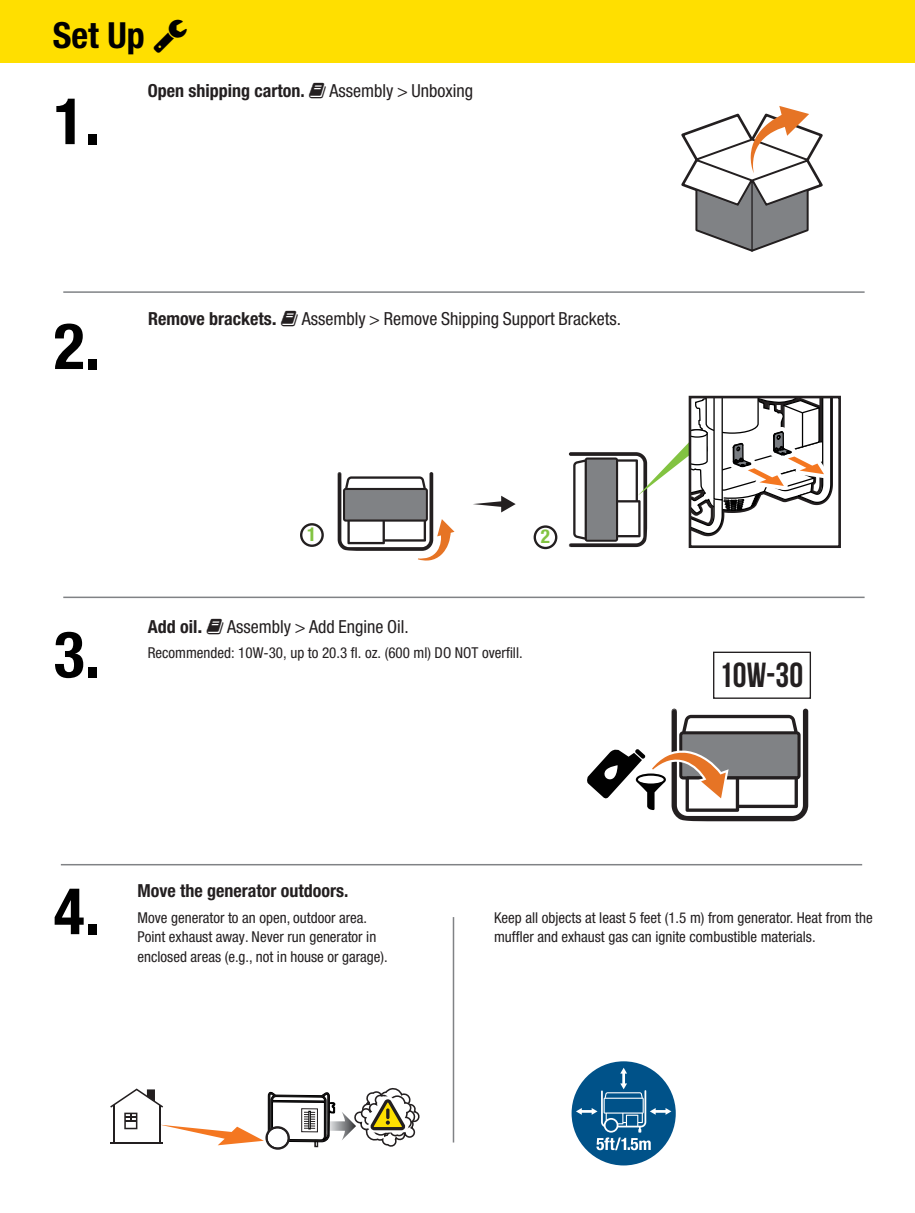
<style>
.page{position:relative;width:915px;height:1213px;background:#fff}
.page>*{position:absolute;margin:0;border:0;box-sizing:border-box;transform-origin:0 0}
.t1{font:700 condensed 64.2px "Helvetica Neue LT Std";color:#000}
.t2{font:700 condensed 36px "Helvetica Neue LT Std";color:#000}
.t3{font:700 34.8px "Bebas Neue";color:#231f20}
.t4{font:700 condensed 19.2px "Helvetica Neue LT Std";color:#82c341}
.t5{font:condensed 18px "Helvetica Neue LT Std";color:#231f20}
.t6{font:700 condensed 18px "Helvetica Neue LT Std";color:#231f20}
.t7{font:condensed 15px/19.5px "Helvetica Neue LT Std";color:#231f20}
.s1{font-stretch:normal}
</style>
<div class="page">
<div style="left:0;top:0;width:915px;height:62px;background:#ffdf00"></div>
<hr style="left:63px;top:596px;width:801px;height:2px;background:#808285">
<hr style="left:63px;top:291px;width:801px;height:2px;background:#808285">
<svg style="left:681px;top:106px;width:142px;height:146px"></svg>
<hr style="left:61px;top:864px;width:801px;height:1px;background:#808285">
<div style="left:713px;top:652px;width:98px;height:47px;border:1px solid #231f20"></div>
<svg style="left:587px;top:708px;width:221px;height:113px"></svg>
<svg style="left:338px;top:472px;width:116px;height:89px"></svg>
<svg style="left:301px;top:524px;width:22px;height:22px"></svg>
<div style="left:300px;top:523px;width:24px;height:24px;border:2px solid #231f20;border-radius:50%"></div>
<svg style="left:473px;top:496px;width:42px;height:16px"></svg>
<svg style="left:535px;top:526px;width:21px;height:22px"></svg>
<div style="left:533px;top:525px;width:24px;height:24px;border:2px solid #231f20;border-radius:50%"></div>
<svg style="left:569px;top:400px;width:264px;height:147px"></svg>
<div style="left:688px;top:396px;width:153px;height:152px;border:3px solid #231f20"></div>
<div style="left:571px;top:1061px;width:104px;height:104px;background:#005289;border-radius:50%"></div>
<svg style="left:576px;top:1068px;width:95px;height:82px"></svg>
<svg style="left:341px;top:1088px;width:79px;height:59px"></svg>
<svg style="left:110px;top:1088px;width:225px;height:62px"></svg>
<hr style="left:453px;top:917px;width:1px;height:225px;background:#808285">
<h2 class="t2" style="left:53px;top:14px;width:94px">Set Up</h2>
<h1 class="t1" style="left:54px;top:82px;width:48px">1.</h1>
<p class="t6" style="left:148px;top:80px;width:158px">Open shipping carton.</p>
<p class="t5" style="left:329px;top:81px;width:145px">Assembly &gt; Unboxing</p>
<h1 class="t1" style="left:54px;top:307px;width:48px">2.</h1>
<p class="t6" style="left:148px;top:307px;width:130px">Remove brackets<span class="s1">.</span></p>
<p class="t5" style="left:302px;top:308px;width:321px">Assembly &gt; Remove Shipping Support Brackets.</p>
<h1 class="t1" style="left:54px;top:615px;width:48px">3.</h1>
<p class="t4" style="left:307px;top:523px;width:11px">1</p>
<p class="t4" style="left:541px;top:525px;width:11px">2</p>
<p class="t6" style="left:148px;top:615px;width:56px">Add oil<span class="s1">.</span></p>
<p class="t5" style="left:227px;top:616px;width:183px">Assembly &gt; Add Engine Oil.</p>
<p class="t7" style="left:148px;top:643px;width:376px">Recommended: 10W-30, up to 20.3 fl. oz. (600 ml) DO NOT overfill.</p>
<h3 class="t3" style="left:719px;top:656px;width:86px">10W-30</h3>
<h1 class="t1" style="left:54px;top:872px;width:48px">4.</h1>
<p class="t6" style="left:138px;top:880px;width:212px">Move the generator outdoors.</p>
<p class="t7" style="left:138px;top:908px;width:252px">Move generator to an open, outdoor area.<br>Point exhaust away. Never run generator in enclosed areas (e.g., not in house or garage).</p>
<p class="t7" style="left:494px;top:908px;width:380px">Keep all objects at least 5 feet (1.5 m) from generator. Heat from the muffler and exhaust gas can ignite combustible materials.</p>
</div>
